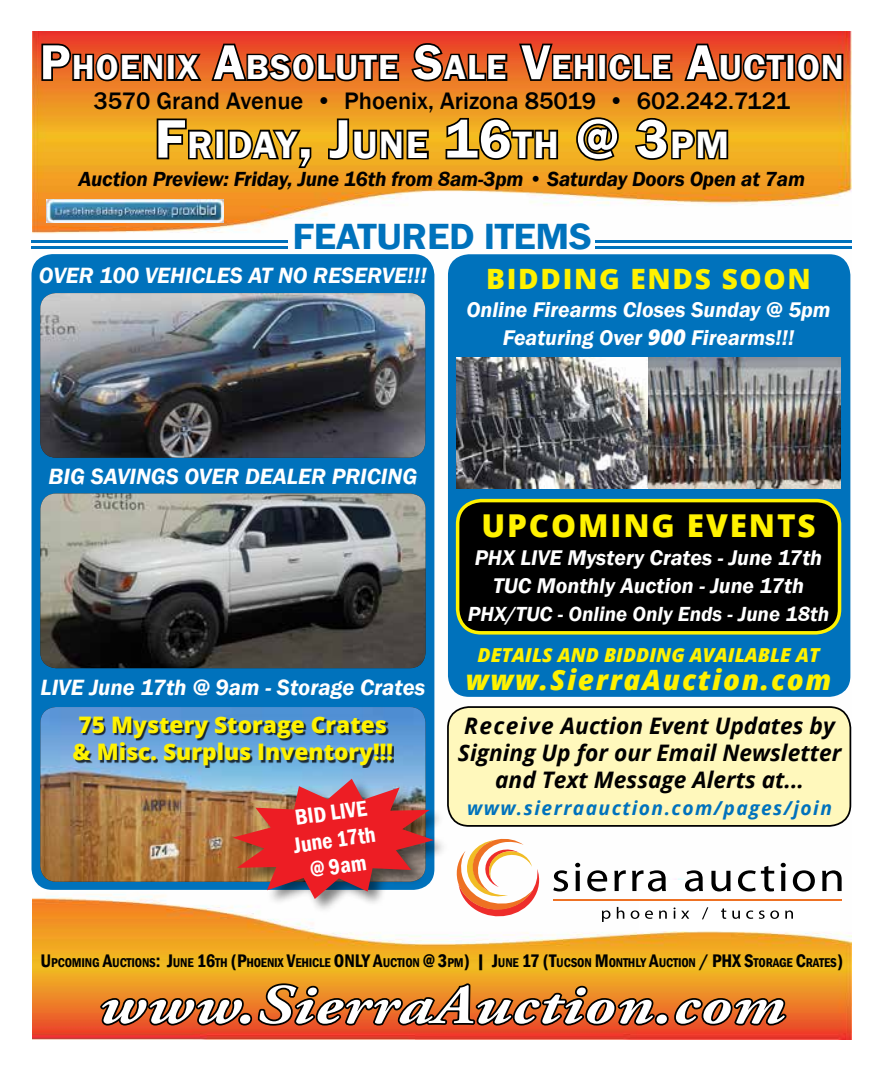
<style>
.page{position:relative;width:882px;height:1071px;background:#fff}
.page>*{position:absolute;margin:0;border:0;box-sizing:border-box;transform-origin:0 0}
.t1{font:italic 700 56px "Adobe Garamond Pro";letter-spacing:.02em;color:#fff;scale:1.2 1}
.t2{font:600 39.2px "Franklin Gothic";letter-spacing:.035em;color:#fff}
.t3{font:600 37.45px "Franklin Gothic";letter-spacing:-.01em;color:#0072bc;scale:1.05 1}
.t4{font:600 35.52px "Franklin Gothic";letter-spacing:.035em;color:#fff}
.t5{font:800 31.5px "Open Sans";letter-spacing:.06em;color:#fff200}
.t6{font:italic 800 28px "Open Sans";letter-spacing:.06em;color:#fff200}
.t7{font:800 28px "Open Sans";letter-spacing:.06em;color:#fff200}
.t8{font:500 24.5px "Franklin Gothic";color:#000}
.t9{font:italic 600 22.75px "Franklin Gothic";color:#fff}
.t10{font:italic 700 22.75px/27.1px "Open Sans";color:#000;text-align:center}
.t11{font:800 22.75px/27.3px "Open Sans";color:#fff200}
.t12{font:600 condensed 22.4px/26.9px "Franklin Gothic";color:#fff;text-align:center}
.t13{font:italic 600 21.88px/28px "Franklin Gothic";color:#fff;text-align:center}
.t14{font:italic 600 21px "Franklin Gothic";letter-spacing:-.01em;color:#000}
.t15{font:italic 600 21px "Franklin Gothic";color:#fff}
.t16{font:italic 700 19.25px "Open Sans";letter-spacing:.075em;color:#0072bc}
.t17{font:italic 800 19.25px "Open Sans";color:#fff200}
.t18{font:600 condensed 13.12px "Franklin Gothic";letter-spacing:-.015em;color:#000}
.s1{font-size:50.75px}
.s2{font-size:56px}
.s3{font-family:"Open Sans";font-weight:800}
.s4{font-size:18.72px}
</style>
<div class="page">
<img style="left:32px;top:32px;width:819px;height:1007px">
<div style="left:639px;top:880px;width:201px;height:51px;background:#fff"></div>
<div style="left:32px;top:254px;width:402px;height:636px;background:#0072bc;border-radius:21px"></div>
<svg style="left:40px;top:41px;width:361px;height:43px;background:#903918"></svg>
<svg style="left:409px;top:41px;width:100px;height:43px;background:#903918"></svg>
<svg style="left:517px;top:41px;width:80px;height:42px;background:#8b3717"></svg>
<div style="left:598px;top:54px;width:9px;height:27px;border:4px solid #000"></div>
<svg style="left:606px;top:52px;width:68px;height:31px;background:#6f3112"></svg>
<svg style="left:682px;top:41px;width:106px;height:43px;background:#963c19"></svg>
<div style="left:786px;top:54px;width:9px;height:27px;border:4px solid #000"></div>
<svg style="left:794px;top:50px;width:51px;height:33px;background:#733113"></svg>
<svg style="left:155px;top:117px;width:61px;height:44px;background:#936c14"></svg>
<div style="left:215px;top:130px;width:10px;height:29px;border:4px solid #000"></div>
<svg style="left:226px;top:127px;width:87px;height:43px;background:#976f15"></svg>
<svg style="left:326px;top:117px;width:105px;height:45px;background:#976e14"></svg>
<svg style="left:444px;top:116px;width:116px;height:46px;background:#966d14"></svg>
<svg style="left:574px;top:116px;width:47px;height:47px;background:#775710"></svg>
<svg style="left:633px;top:113px;width:97px;height:49px;background:#996e15"></svg>
<img style="left:47px;top:200px;width:177px;height:23px">
<div style="left:448px;top:254px;width:402px;height:443px;background:#0072bc;border-radius:21px"></div>
<div style="left:458px;top:501px;width:382px;height:132px;background:#000;border-radius:24px"></div>
<div style="left:456px;top:499px;width:385px;height:136px;border:4px solid #fff200;border-radius:24px"></div>
<div style="left:448px;top:707px;width:402px;height:119px;background:#fff8bc;border-radius:21px"></div>
<div style="left:447px;top:706px;width:404px;height:121px;border:2px solid #000;border-radius:21px"></div>
<svg style="left:822px;top:870px;width:20px;height:21px"></svg>
<hr style="left:553px;top:899px;width:289px;height:2px;background:#ee7123">
<hr style="left:32px;top:246px;width:256px;height:3px;background:#0072bc">
<hr style="left:32px;top:240px;width:256px;height:3px;background:#0072bc">
<hr style="left:595px;top:246px;width:256px;height:3px;background:#0072bc">
<hr style="left:595px;top:240px;width:256px;height:3px;background:#0072bc">
<img style="left:40px;top:293px;width:385px;height:165px">
<img style="left:457px;top:358px;width:192px;height:130px">
<img style="left:649px;top:358px;width:191px;height:130px">
<img style="left:40px;top:494px;width:386px;height:174px">
<img style="left:40px;top:707px;width:386px;height:175px">
<svg style="left:99px;top:779px;width:716px;height:261px"></svg>
<div style="left:75px;top:718px;width:319px;height:50px;background:#000;opacity:.75"></div>
<h3 class="t4" style="left:40px;top:45px;width:806px"><span class="s1">P</span>HOENIX <span class="s1">A</span>BSOLUTE <span class="s1">S</span>ALE <span class="s1">V</span>EHICLE <span class="s1">A</span>UCTION</h3>
<p class="t8" style="left:94px;top:85px;width:698px">3570 Grand Avenue • Phoenix, Arizona 85019 • 602.242.7121</p>
<h2 class="t2" style="left:155px;top:120px;width:576px"><span class="s2">F</span>RIDAY<span class="s2">, J</span>UNE <span class="s2">16</span>TH <span class="s2">@ 3</span>PM</h2>
<p class="t14" style="left:79px;top:165px;width:728px">Auction Preview: Friday, June 16th from 8am-3pm • Saturday Doors Open at 7am</p>
<h3 class="t3" style="left:293px;top:213px;width:287px">FEATURED ITEMS</h3>
<p class="t9" style="left:39px;top:261px;width:389px">OVER 100 VEHICLES AT NO RESERVE!!!</p>
<p class="t7" style="left:486px;top:257px;width:326px">BIDDING ENDS SOON</p>
<p class="t13" style="left:466px;top:295px;width:366px">Online Firearms Closes Sunday @ 5pm<br>Featuring Over <span class="s3">900</span> Firearms!!!</p>
<p class="t9" style="left:49px;top:461px;width:370px">BIG SAVINGS OVER DEALER PRICING</p>
<p class="t9" style="left:41px;top:673px;width:386px">LIVE June 17th @ 9am - Storage Crates</p>
<p class="t11" style="left:73px;top:710px;width:322px">75 Mystery Storage Crates &amp; Misc. Surplus Inventory!!!</p>
<p class="t12" style="left:288px;top:805px;width:84px;rotate:-8deg">BID LIVE<br>June 17th @ 9am</p>
<h3 class="t5" style="left:481px;top:501px;width:336px">UPCOMING EVENTS</h3>
<p class="t13" style="left:475px;top:543px;width:349px">PHX LIVE Mystery Crates - June 17th<br>TUC Monthly Auction - June 17th</p>
<p class="t15" style="left:468px;top:600px;width:363px">PHX/TUC - Online Only Ends - June 18th</p>
<p class="t17" style="left:478px;top:640px;width:344px">DETAILS AND BIDDING AVAILABLE AT</p>
<p class="t6" style="left:466px;top:658px;width:367px">www.SierraAuction.com</p>
<p class="t10" style="left:458px;top:711px;width:385px">Receive Auction Event Updates by<br>Signing Up for our Email Newsletter and Text Message Alerts at...</p>
<p class="t16" style="left:467px;top:794px;width:366px">www.sierraauction.com/pages/join</p>
<p class="t18" style="left:41px;top:954px;width:804px"><span class="s4">U</span>PCOMING <span class="s4">A</span>UCTIONS<span class="s4">: J</span>UNE <span class="s4">16</span>TH <span class="s4">(P</span>HOENIX <span class="s4">V</span>EHICLE <span class="s4">ONLY A</span>UCTION <span class="s4">@ 3</span>PM<span class="s4">) | J</span>UNE <span class="s4">17 (T</span>UCSON <span class="s4">M</span> ONTHLY <span class="s4">A</span>UCTION <span class="s4">/ PHX S</span>TORAGE <span class="s4">C</span>RATES<span class="s4">)</span></p>
<h1 class="t1" style="left:99px;top:973px;width:573px">www.SierraAuction.com</h1>
</div>
